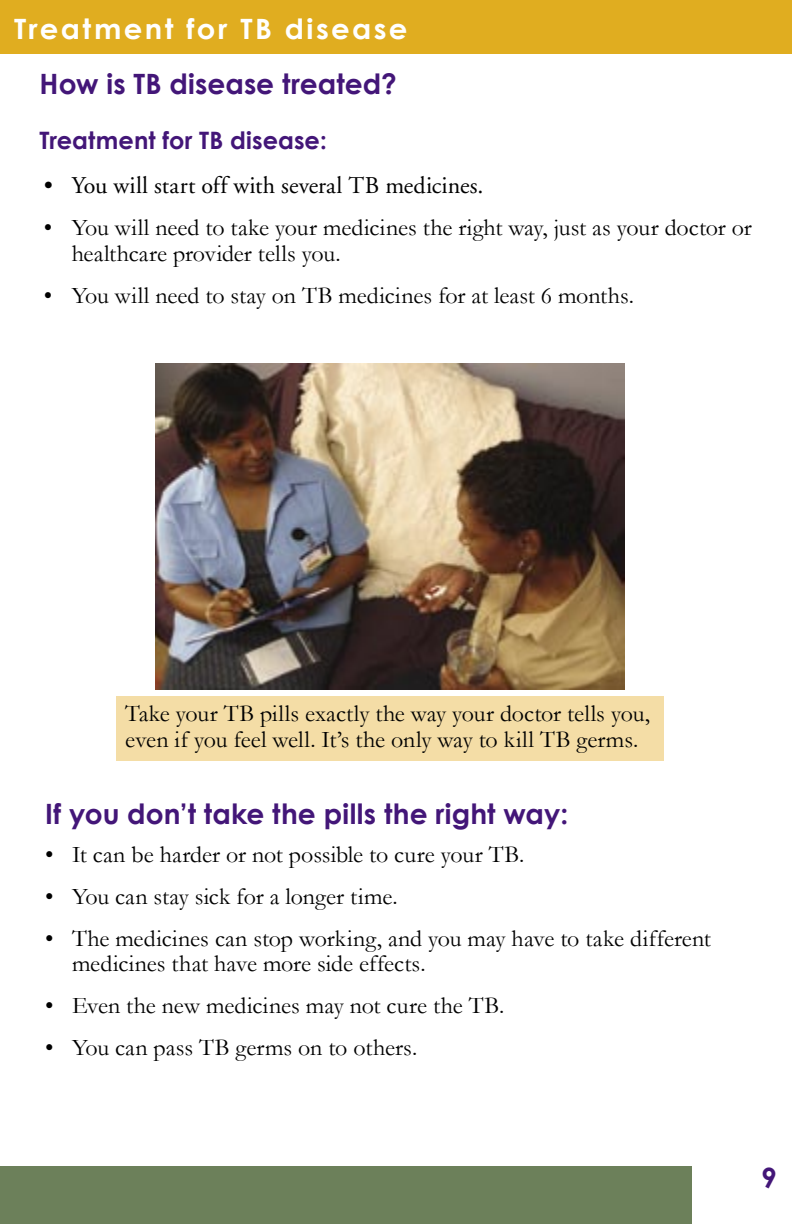
<style>
.page{position:relative;width:792px;height:1224px;background:#fff}
.page>*{position:absolute;margin:0;border:0;box-sizing:border-box;transform-origin:0 0}
.t1{font:700 28px "Century Gothic";letter-spacing:.005em;color:#431678}
.t2{font:700 28px "Century Gothic";letter-spacing:.08em;color:#fff;scale:1.04 1}
.bullet_text{font:24px/26px "Garamond";color:#000}
.body_text{font:24px/26px "Garamond";color:#000}
.bullet_text-2{font:24px "Adobe Garamond";letter-spacing:.005em;color:#000}
.t3{font:700 24px "Century Gothic";letter-spacing:.005em;color:#431678}
</style>
<div class="page">
<div style="left:0;top:1167px;width:692px;height:57px;background:#6c805a"></div>
<div style="left:0;top:0;width:792px;height:53px;background:#e0ad20"></div>
<img style="left:155px;top:364px;width:469px;height:326px">
<div style="left:116px;top:696px;width:547px;height:65px;background:#f4dda6"></div>
<p class="t2" style="left:14px;top:8px;width:380px">Treatment for TB disease</p>
<p class="t1" style="left:40px;top:63px;width:359px">How is TB disease treated?</p>
<p class="t3" style="left:40px;top:122px;width:289px">Treatment for TB disease:</p>
<p class="bullet_text-2" style="left:44px;top:172px;width:441px">• You will start off with several TB medicines.</p>
<p class="bullet_text" style="left:72px;top:214px;width:682px;text-indent:-28px">• You will need to take your medicines the right way, just as your doctor or healthcare provider tells you.</p>
<p class="bullet_text" style="left:44px;top:282px;width:592px">• You will need to stay on TB medicines for at least 6 months.</p>
<p class="body_text" style="left:125px;top:700px;width:526px">Take your TB pills exactly the way your doctor tells you, even if you feel well. It’s the only way to kill TB germs.</p>
<p class="t1" style="left:45px;top:792px;width:525px">If you don’t take the pills the right way:</p>
<p class="bullet_text" style="left:45px;top:840px;width:481px">• It can be harder or not possible to cure your TB.</p>
<p class="bullet_text" style="left:45px;top:882px;width:354px">• You can stay sick for a longer time.</p>
<p class="bullet_text" style="left:72px;top:924px;width:640px;text-indent:-27px">• The medicines can stop working, and you may have to take different medicines that have more side effects.</p>
<p class="bullet_text" style="left:45px;top:992px;width:461px">• Even the new medicines may not cure the TB.</p>
<p class="bullet_text" style="left:45px;top:1034px;width:374px">• You can pass TB germs on to others.</p>
<p class="t1" style="left:761px;top:1157px;width:17px">9</p>
</div>
